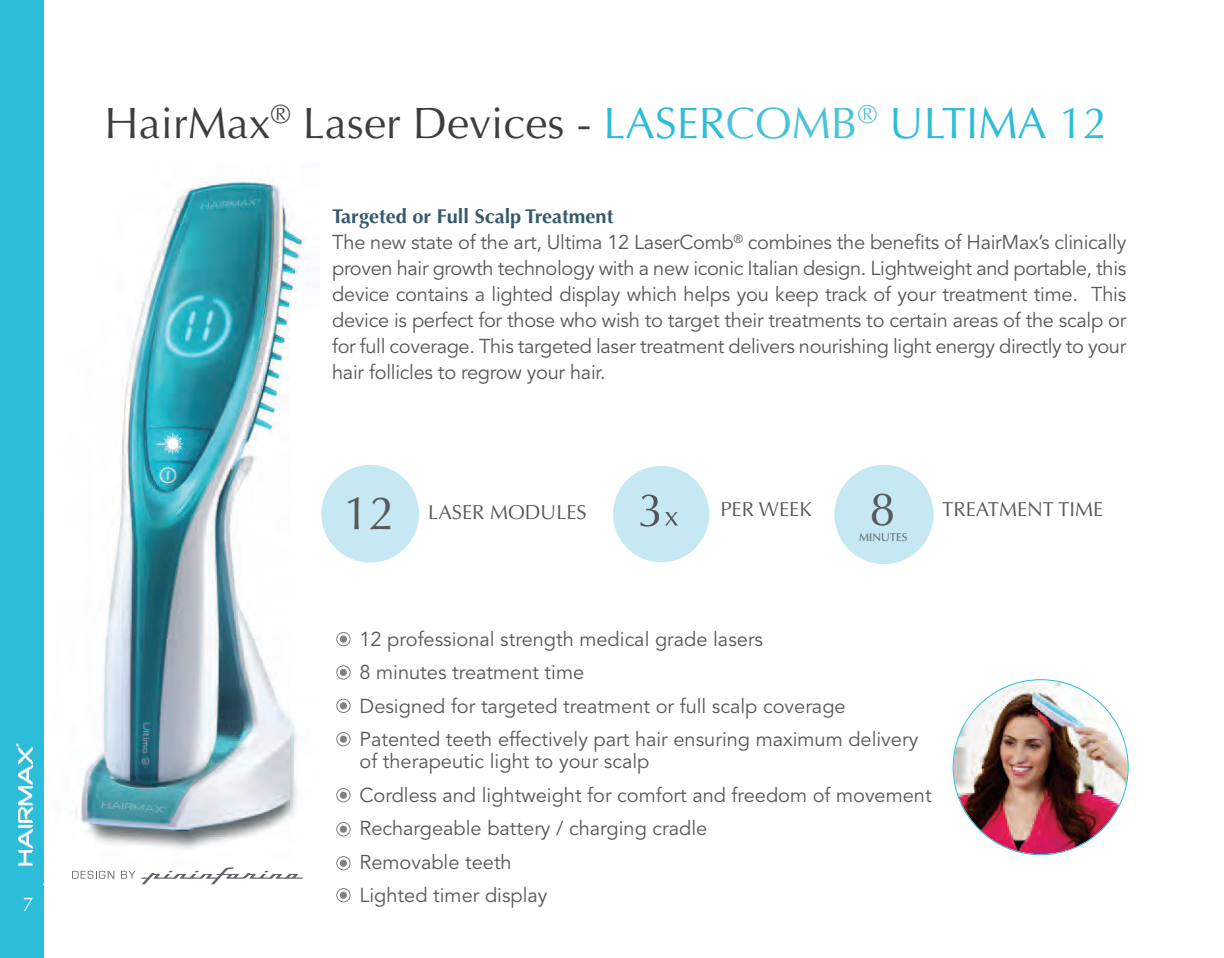
<style>
.page{position:relative;width:1224px;height:958px;background:#fff}
.page>*{position:absolute;margin:0;border:0;box-sizing:border-box;transform-origin:0 0}
.t1{font:46.8px "Optima LT Std";color:#57585a}
.t2{font:44px "Optima LT Std";color:#3e3e3f}
.t3{font:20.2px "Optima LT Std";color:#57585a}
.t4{font:20px/33.6px "Avenir";color:#57585a}
.t5{font:700 20px "Optima LT Std";color:#365a6c}
.t6{font:20px "Optima";color:#fff}
.t7{font:11.2px "Optima LT Std";color:#57585a}
.s1{color:#2cbdd8}
.s2{color:#4ac2db}
</style>
<div class="page">
<div style="left:0;top:447px;width:44px;height:511px;background:#2cbdd8"></div>
<div style="left:0;top:0;width:44px;height:513px;background:#2cbdd8"></div>
<img style="left:72px;top:180px;width:248px;height:699px">
<img style="left:16px;top:743px;width:17px;height:123px">
<svg style="left:141px;top:867px;width:162px;height:17px"></svg>
<svg style="left:121px;top:870px;width:14px;height:8px"></svg>
<svg style="left:72px;top:870px;width:42px;height:8px"></svg>
<img style="left:954px;top:680px;width:174px;height:174px;border-radius:50%">
<svg style="left:337px;top:633px;width:13px;height:12px"></svg>
<div style="left:336px;top:632px;width:15px;height:14px;border:2px solid #808083;border-radius:50%"></div>
<div style="left:340px;top:635px;width:7px;height:7px;background:#808083;border-radius:50%"></div>
<div style="left:336px;top:665px;width:15px;height:14px;border:2px solid #808083;border-radius:50%"></div>
<div style="left:340px;top:669px;width:7px;height:7px;background:#808083;border-radius:50%"></div>
<svg style="left:337px;top:699px;width:13px;height:13px"></svg>
<div style="left:336px;top:698px;width:15px;height:15px;border:2px solid #808083;border-radius:50%"></div>
<div style="left:340px;top:702px;width:7px;height:7px;background:#808083;border-radius:50%"></div>
<svg style="left:337px;top:733px;width:13px;height:12px"></svg>
<div style="left:336px;top:732px;width:15px;height:14px;border:2px solid #808083;border-radius:50%"></div>
<div style="left:340px;top:735px;width:7px;height:7px;background:#808083;border-radius:50%"></div>
<svg style="left:337px;top:789px;width:13px;height:12px"></svg>
<div style="left:336px;top:788px;width:15px;height:14px;border:2px solid #808083;border-radius:50%"></div>
<div style="left:340px;top:791px;width:7px;height:7px;background:#808083;border-radius:50%"></div>
<svg style="left:337px;top:823px;width:13px;height:12px"></svg>
<div style="left:336px;top:822px;width:15px;height:14px;border:2px solid #808083;border-radius:50%"></div>
<div style="left:340px;top:825px;width:7px;height:7px;background:#808083;border-radius:50%"></div>
<svg style="left:337px;top:857px;width:13px;height:12px"></svg>
<div style="left:336px;top:856px;width:15px;height:14px;border:2px solid #808083;border-radius:50%"></div>
<div style="left:340px;top:859px;width:7px;height:7px;background:#808083;border-radius:50%"></div>
<svg style="left:337px;top:889px;width:13px;height:12px"></svg>
<div style="left:336px;top:888px;width:15px;height:14px;border:2px solid #808083;border-radius:50%"></div>
<div style="left:340px;top:891px;width:7px;height:7px;background:#808083;border-radius:50%"></div>
<svg style="left:834px;top:465px;width:100px;height:99px"></svg>
<svg style="left:321px;top:465px;width:98px;height:97px"></svg>
<svg style="left:613px;top:466px;width:96px;height:96px"></svg>
<p class="t6" style="left:23px;top:892px;width:13px">7</p>
<h2 class="t2" style="left:105px;top:105px;width:1005px">HairMax<sup>®</sup> Laser Devices - <span class="s1">LASER</span><span class="s2">COMB</span><sup>®</sup> <span class="s1">ULTIMA 12</span></h2>
<p class="t5" style="left:332px;top:208px;width:283px">Targeted or Full Scalp Treatment</p>
<p class="t4" style="left:332px;top:230px;width:796px;line-height:26px;text-align:justify">The new state of the art, Ultima 12 LaserComb<sup>®</sup> combines the benefits of HairMax’s clinically proven hair growth technology with a new iconic Italian design. Lightweight and portable, this device contains a lighted display which helps you keep track of your treatment time. This device is perfect for those who wish to target their treatments to certain areas of the scalp or for full coverage. This targeted laser treatment delivers nourishing light energy directly to your hair follicles to regrow your hair.</p>
<h1 class="t1" style="left:344px;top:493px;width:54px">12</h1>
<p class="t3" style="left:428px;top:504px;width:160px">LASER MODULES</p>
<p class="t3" style="left:720px;top:501px;width:93px">PER WEEK</p>
<h1 class="t1" style="left:870px;top:490px;width:28px">8</h1>
<p class="t3" style="left:942px;top:500px;width:163px">TREATMENT TIME</p>
<p class="t7" style="left:859px;top:533px;width:50px">MINUTES</p>
<p class="t4" style="left:360px;top:622px;width:560px">12 professional strength medical grade lasers<br>8 minutes treatment time<br>Designed for targeted treatment or full scalp coverage Patented teeth effectively part hair ensuring maximum delivery</p>
<p class="t4" style="left:360px;top:745px;width:574px">of therapeutic light to your scalp<br>Cordless and lightweight for comfort and freedom of movement Rechargeable battery / charging cradle<br>Removable teeth<br>Lighted timer display</p>
</div>
